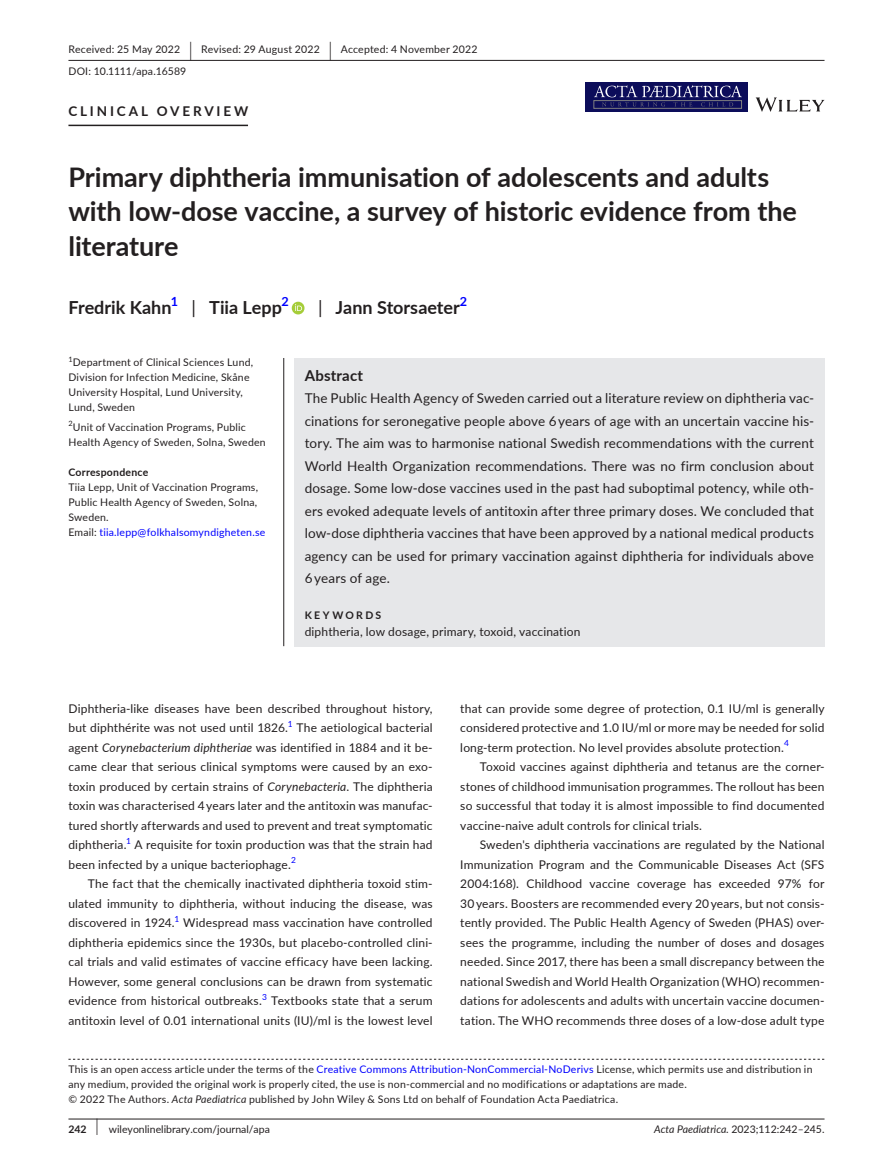
<style>
.page{position:relative;width:893px;height:1174px;background:#fff}
.page>*{position:absolute;margin:0;border:0;box-sizing:border-box;transform-origin:0 0}
.t1{font:700 27px/34.5px "Lato";letter-spacing:-.005em;color:#231f20}
.t2{font:700 18px "Lato";color:#231f20}
.t3{font:700 15px "Lato";letter-spacing:.015em;color:#231f20}
.t4{font:13.5px/22.5px "Lato";letter-spacing:.01em;color:#231f20;text-align:justify}
.t5{font:700 13.5px "Lato";letter-spacing:.21em;color:#231f20}
.t6{font:700 12.6px "Lato";color:#00f}
.t7{font:12px/19.5px "Lato";letter-spacing:.015em;color:#231f20;text-align:justify}
.t8{font:10.5px/15px "Lato";letter-spacing:.02em;color:#231f20}
.t9{font:10.5px "Lato";color:#231f20}
.t10{font:700 10.5px "Lato";letter-spacing:.02em;color:#231f20}
.t11{font:700 10.5px "Lato";letter-spacing:.22em;color:#231f20}
.t12{font:8.4px "Lato";color:#00f}
.t13{font:7.35px "Lato";color:#231f20}
.s1{font-size:19.65px}
.s2{font-weight:400}
.s3{color:#00f}
.s4{font-style:italic}
.s5{font-weight:700}
.s6{font-size:17.4px}
</style>
<div class="page">
<hr style="left:68px;top:1118px;width:756px;height:1px;background:#231f20">
<svg style="left:756px;top:97px;width:68px;height:15px"></svg>
<svg style="left:586px;top:82px;width:162px;height:30px;background:#16175d"></svg>
<svg style="left:594px;top:85px;width:148px;height:21px;background:#333472"></svg>
<hr style="left:68px;top:60px;width:756px;height:1px;background:#231f20">
<hr style="left:68px;top:125px;width:180px;height:1px;background:#231f20">
<div style="left:292px;top:302px;width:12px;height:12px;background:#a5cd39;border-radius:50%"></div>
<svg style="left:295px;top:304px;width:7px;height:7px"></svg>
<svg style="left:68px;top:1058px;width:756px;height:1px"></svg>
<div style="left:294px;top:358px;width:530px;height:288px;background:#e6e7e9"></div>
<hr style="left:283px;top:358px;width:1px;height:288px;background:#231f20">
<p class="t8" style="left:68px;top:38px;width:411px;line-height:21.8px">Received: 25 May 2022 <span class="s1">|</span> Revised: 29 August 2022 <span class="s1">|</span> Accepted: 4 November 2022<br>DOI: 10.1111/apa.16589</p>
<p class="t5" style="left:68px;top:101px;width:182px">CLINICAL OVERVIEW</p>
<h1 class="t1" style="left:68px;top:159px;width:730px">Primary diphtheria immunisation of adolescents and adults with low-dose vaccine, a survey of historic evidence from the literature</h1>
<h2 class="t2" style="left:68px;top:295px;width:105px">Fredrik Kahn</h2>
<p class="t6" style="left:171px;top:292px;width:9px">1</p>
<h2 class="t2" style="left:191px;top:295px;width:92px"><span class="s2">|</span> Tiia Lepp</h2>
<p class="t6" style="left:281px;top:292px;width:9px">2</p>
<h2 class="t2" style="left:318px;top:295px;width:143px"><span class="s2">|</span> Jann Storsaeter</h2>
<p class="t6" style="left:460px;top:292px;width:9px">2</p>
<p class="t13" style="left:68px;top:354px;width:6px">1</p>
<p class="t8" style="left:68px;top:355px;width:186px;text-indent:4px">Department of Clinical Sciences Lund, Division for Infection Medicine, Skåne University Hospital, Lund University, Lund, Sweden</p>
<p class="t8" style="left:68px;top:419px;width:199px"><sup>2</sup>Unit of Vaccination Programs, Public<br>Health Agency of Sweden, Solna, Sweden</p>
<p class="t10" style="left:68px;top:464px;width:81px">Correspondence</p>
<p class="t8" style="left:68px;top:479px;width:198px">Tiia Lepp, Unit of Vaccination Programs, Public Health Agency of Sweden, Solna, Sweden.<br>Email: <span class="s3">tiia.lepp@folkhalsomyndigheten.se</span></p>
<p class="t3" style="left:305px;top:364px;width:60px">Abstract</p>
<p class="t4" style="left:305px;top:386px;width:511px">The Public Health Agency of Sweden carried out a literature review on diphtheria vac&shy;cinations for seronegative people above 6 years of age with an uncertain vaccine his&shy;tory. The aim was to harmonise national Swedish recommendations with the current World Health Organization recommendations. There was no firm conclusion about dosage. Some low-dose vaccines used in the past had suboptimal potency, while oth&shy;ers evoked adequate levels of antitoxin after three primary doses. We concluded that low-dose diphtheria vaccines that have been approved by a national medical products agency can be used for primary vaccination against diphtheria for individuals above 6 years of age.</p>
<p class="t11" style="left:305px;top:607px;width:78px">KEYWORDS</p>
<p class="t7" style="left:305px;top:621px;width:277px">diphtheria, low dosage, primary, toxoid, vaccination</p>
<p class="t7" style="left:68px;top:698px;width:366px">Diphtheria-like diseases have been described throughout history, but diphthérite was not used until 1826.</p>
<p class="t12" style="left:288px;top:718px;width:6px">1</p>
<p class="t7" style="left:68px;top:717px;width:366px;text-indent:228px">The aetiological bacterial agent <span class="s4">Corynebacterium diphtheriae</span> was identified in 1884 and it be&shy;came clear that serious clinical symptoms were caused by an exo&shy;toxin produced by certain strains of <span class="s4">Corynebacteria</span>. The diphtheria toxin was characterised 4 years later and the antitoxin was manufac&shy;tured shortly afterwards and used to prevent and treat symptomatic diphtheria.<sup>1</sup> A requisite for toxin production was that the strain had been infected by a unique bacteriophage.</p>
<p class="t12" style="left:291px;top:854px;width:6px">2</p>
<p class="t7" style="left:68px;top:873px;width:366px;text-indent:20px">The fact that the chemically inactivated diphtheria toxoid stim&shy;ulated immunity to diphtheria, without inducing the disease, was discovered in 1924.</p>
<p class="t12" style="left:174px;top:913px;width:6px">1</p>
<p class="t7" style="left:68px;top:912px;width:366px;text-indent:115px">Widespread mass vaccination have controlled diphtheria epidemics since the 1930s, but placebo-controlled clini&shy;cal trials and valid estimates of vaccine efficacy have been lacking.<br>However, some general conclusions can be drawn from systematic evidence from historical outbreaks.<sup>3</sup> Textbooks state that a serum antitoxin level of 0.01 international units (IU)/ml is the lowest level</p>
<p class="t7" style="left:460px;top:698px;width:366px">that can provide some degree of protection, 0.1 IU/ml is generally considered protective and 1.0 IU/ml or more may be needed for solid long-term protection. No level provides absolute protection.</p>
<p class="t12" style="left:784px;top:737px;width:6px">4</p>
<p class="t7" style="left:460px;top:756px;width:366px;text-indent:20px">Toxoid vaccines against diphtheria and tetanus are the corner&shy;stones of childhood immunisation programmes. The rollout has been so successful that today it is almost impossible to find documented vaccine-naive adult controls for clinical trials.</p>
<p class="t7" style="left:460px;top:834px;width:366px;text-indent:20px">Sweden's diphtheria vaccinations are regulated by the National Immunization Program and the Communicable Diseases Act (SFS 2004:168). Childhood vaccine coverage has exceeded 97% for 30 years. Boosters are recommended every 20 years, but not consis&shy;tently provided. The Public Health Agency of Sweden (PHAS) over&shy;sees the programme, including the number of doses and dosages needed. Since 2017, there has been a small discrepancy between the national Swedish and World Health Organization (WHO) recommen&shy;dations for adolescents and adults with uncertain vaccine documen&shy;tation. The WHO recommends three doses of a low-dose adult type</p>
<p class="t8" style="left:68px;top:1061px;width:746px">This is an open access article under the terms of the <span class="s3">Creative Commons Attribution-NonCommercial-NoDerivs</span> License, which permits use and distribution in any medium, provided the original work is properly cited, the use is non-commercial and no modifications or adaptations are made.<br>© 2022 The Authors. <span class="s4">Acta Paediatrica</span> published by John Wiley &amp; Sons Ltd on behalf of Foundation Acta Paediatrica.</p>
<p class="t9" style="left:68px;top:1121px;width:203px"><span class="s5">242</span> <span class="s6">|</span> wileyonlinelibrary.com/journal/apa</p>
<p class="t9" style="left:654px;top:1121px;width:172px"><span class="s4">Acta Paediatrica.</span> 2023;112:242–245.</p>
</div>
